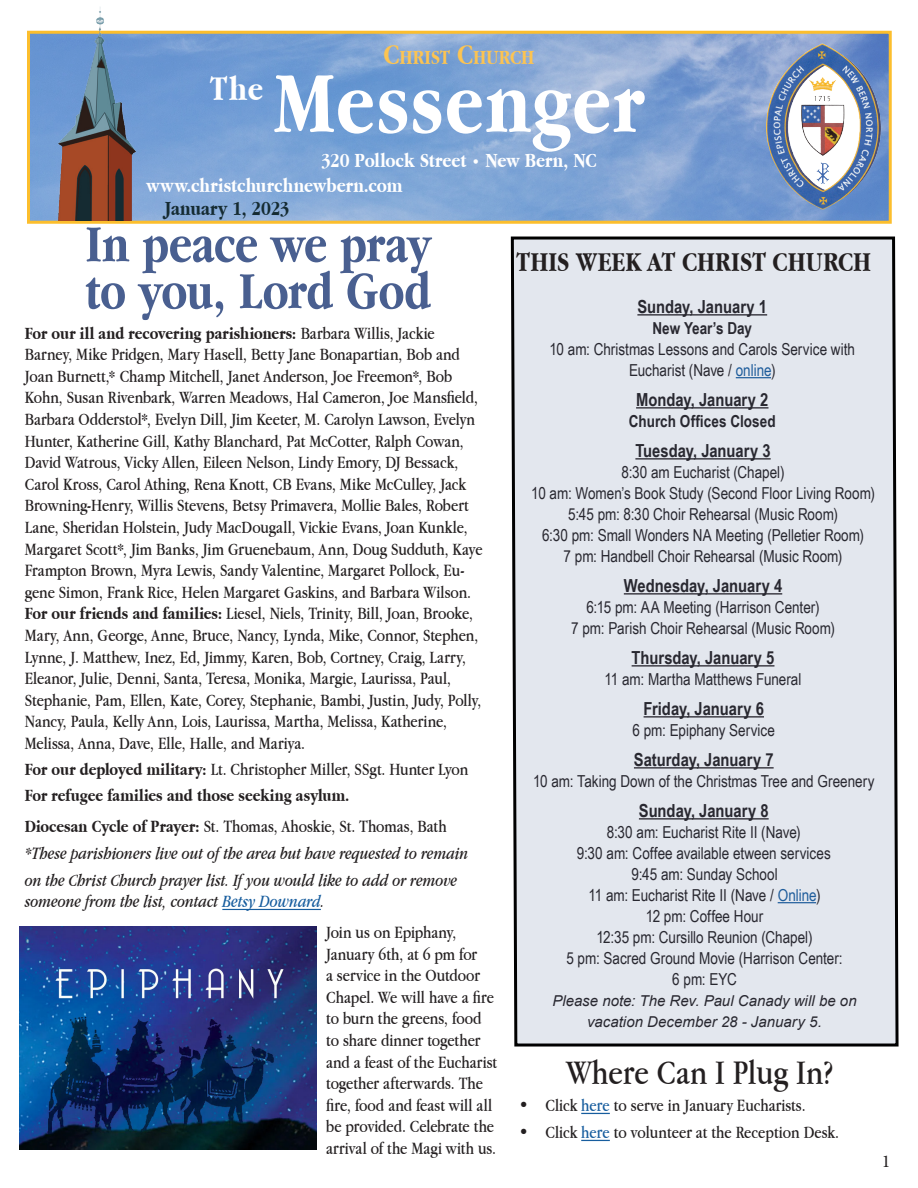
<style>
.page{position:relative;width:918px;height:1188px;background:#fff}
.page>*{position:absolute;margin:0;border:0;box-sizing:border-box;transform-origin:0 0}
.t1{font:700 90px "Apple Garamond";letter-spacing:.015em;color:#fff}
.t2{font:700 54px "Apple Garamond";letter-spacing:-.01em;color:#495f90}
.t3{font:36px "Apple Garamond";color:#231f20}
.t4{font:700 36px "Apple Garamond";color:#fff}
.t5{font:700 28.5px "Apple Garamond";letter-spacing:-.005em;color:#231f20}
.t6{font:700 21px "Apple Garamond";color:#fff}
.t7{font:700 21px "Apple Garamond";letter-spacing:-.01em;color:#152b32}
.t8{font:700 21px "Apple Garamond";color:#fdc451}
.t9{font:18px/21.6px "Apple Garamond";color:#231f20}
.t10{font:italic 18px/27px "Apple Garamond";letter-spacing:-.005em;color:#231f20}
.t11{font:700 18px "Arial Narrow";color:#231f20}
.t12{font:700 18px "Apple Garamond";color:#231f20}
.t13{font:18px "Minion Pro";color:#231f20}
.t14{font:16.5px/21px "Arial Narrow";color:#231f20;text-align:center}
.t15{font:700 16.5px "Arial Narrow";color:#231f20}
.t16{font:italic 15px/21px "Arial";color:#231f20;text-align:center}
.s1{font-size:30px}
.s2{font-size:15px}
.s3{font-weight:700}
.s4{color:#175d9e}
</style>
<div class="page">
<svg style="left:31px;top:35px;width:857px;height:185px;background:#7da2d5"></svg>
<div style="left:27px;top:31px;width:865px;height:193px;border:3px solid #fcbe2d"></div>
<img style="left:766px;top:43px;width:115px;height:167px">
<img style="left:59px;top:7px;width:78px;height:214px">
<div style="left:510px;top:236px;width:389px;height:811px;background:#e3e7ee"></div>
<hr style="left:222px;top:909px;width:99px;height:1px;background:#175d9e">
<img style="left:19px;top:927px;width:297px;height:222px">
<svg style="left:581px;top:1113px;width:29px;height:1px"></svg>
<svg style="left:581px;top:1140px;width:29px;height:1px"></svg>
<p class="t8" style="left:384px;top:46px;width:152px"><span class="s1">C</span>HRIST <span class="s1">C</span>HURCH</p>
<p class="t4" style="left:210px;top:68px;width:55px">The</p>
<p class="t1" style="left:274px;top:53px;width:372px">Messenger</p>
<p class="t6" style="left:321px;top:148px;width:277px">320 Pollock Street <span class="s2">•</span> New Bern, NC</p>
<p class="t6" style="left:147px;top:173px;width:257px">www.christchurchnewbern.com</p>
<p class="t7" style="left:165px;top:197px;width:127px">January 1, 2023</p>
<p class="t2" style="left:85px;top:214px;width:347px">In peace we pray</p>
<p class="t2" style="left:85px;top:261px;width:348px">to you, Lord God</p>
<p class="t9" style="left:25px;top:322px;width:459px"><span class="s3">For our ill and recovering parishioners:</span> Barbara Willis, Jackie Barney, Mike Pridgen, Mary Hasell, Betty Jane Bonapartian, Bob and Joan Burnett,* Champ Mitchell, Janet Anderson, Joe Freemon*, Bob Kohn, Susan Rivenbark, Warren Meadows, Hal Cameron, Joe Mansfield, Barbara Odderstol*, Evelyn Dill, Jim Keeter, M. Carolyn Lawson, Evelyn Hunter, Katherine Gill, Kathy Blanchard, Pat McCotter, Ralph Cowan, David Watrous, Vicky Allen, Eileen Nelson, Lindy Emory, DJ Bessack, Carol Kross, Carol Athing, Rena Knott, CB Evans, Mike McCulley, Jack Browning-Henry, Willis Stevens, Betsy Primavera, Mollie Bales, Robert Lane, Sheridan Holstein, Judy MacDougall, Vickie Evans, Joan Kunkle, Margaret Scott*, Jim Banks, Jim Gruenebaum, Ann, Doug Sudduth, Kaye Frampton Brown, Myra Lewis, Sandy Valentine, Margaret Pollock, Eu&shy;gene Simon, Frank Rice, Helen Margaret Gaskins, and Barbara Wilson.</p>
<p class="t9" style="left:25px;top:603px;width:458px"><span class="s3">For our friends and families:</span> Liesel, Niels, Trinity, Bill, Joan, Brooke, Mary, Ann, George, Anne, Bruce, Nancy, Lynda, Mike, Connor, Stephen, Lynne, J. Matthew, Inez, Ed, Jimmy, Karen, Bob, Cortney, Craig, Larry, Eleanor, Julie, Denni, Santa, Teresa, Monika, Margie, Laurissa, Paul, Stephanie, Pam, Ellen, Kate, Corey, Stephanie, Bambi, Justin, Judy, Polly, Nancy, Paula, Kelly Ann, Lois, Laurissa, Martha, Melissa, Katherine, Melissa, Anna, Dave, Elle, Halle, and Mariya.</p>
<p class="t9" style="left:25px;top:758px;width:445px"><span class="s3">For our deployed military:</span> Lt. Christopher Miller, SSgt. Hunter Lyon</p>
<p class="t12" style="left:25px;top:785px;width:326px">For refugee families and those seeking asylum.</p>
<p class="t9" style="left:25px;top:815px;width:424px"><span class="s3">Diocesan Cycle of Prayer:</span> St. Thomas, Ahoskie, St. Thomas, Bath</p>
<p class="t10" style="left:25px;top:839px;width:445px">*These parishioners live out of the area but have requested to remain on the Christ Church prayer list. If you would like to add or remove</p>
<p class="t10" style="left:25px;top:888px;width:301px">someone from the list, contact <span class="s4">Betsy Downard</span>.</p>
<p class="t9" style="left:326px;top:921px;width:173px">Join us on Epiphany,<br>January 6th, at 6 pm for<br>a service in the Outdoor<br>Chapel. We will have a fire to burn the greens, food to share dinner together and a feast of the Eucharist together afterwards. The fire, food and feast will all be provided. Celebrate the arrival of the Magi with us.</p>
<p class="t5" style="left:516px;top:246px;width:357px">THIS WEEK AT CHRIST CHURCH</p>
<p class="t11" style="left:637px;top:293px;width:131px">Sunday, January 1</p>
<p class="t15" style="left:652px;top:316px;width:101px">New Year’s Day</p>
<p class="t14" style="left:550px;top:338px;width:307px">10 am: Christmas Lessons and Carols Service with<br>Eucharist (Nave / <span class="s4">online</span>)</p>
<p class="t11" style="left:636px;top:386px;width:134px">Monday, January 2</p>
<p class="t15" style="left:629px;top:409px;width:148px">Church Offices Closed</p>
<p class="t11" style="left:635px;top:437px;width:137px">Tuesday, January 3</p>
<p class="t14" style="left:621px;top:461px;width:165px">8:30 am Eucharist (Chapel)</p>
<p class="t14" style="left:531px;top:482px;width:345px">10 am: Women’s Book Study (Second Floor Living Room)</p>
<p class="t14" style="left:568px;top:503px;width:271px">5:45 pm: 8:30 Choir Rehearsal (Music Room)</p>
<p class="t14" style="left:542px;top:524px;width:323px">6:30 pm: Small Wonders NA Meeting (Pelletier Room)</p>
<p class="t14" style="left:564px;top:545px;width:280px">7 pm: Handbell Choir Rehearsal (Music Room)</p>
<p class="t11" style="left:624px;top:572px;width:160px">Wednesday, January 4</p>
<p class="t14" style="left:586px;top:596px;width:235px">6:15 pm: AA Meeting (Harrison Center)</p>
<p class="t14" style="left:571px;top:617px;width:265px">7 pm: Parish Choir Rehearsal (Music Room)</p>
<p class="t11" style="left:632px;top:644px;width:144px">Thursday, January 5</p>
<p class="t14" style="left:605px;top:668px;width:198px">11 am: Martha Matthews Funeral</p>
<p class="t11" style="left:644px;top:695px;width:122px">Friday, January 6</p>
<p class="t14" style="left:633px;top:719px;width:144px">6 pm: Epiphany Service</p>
<p class="t11" style="left:634px;top:746px;width:141px">Saturday, January 7</p>
<p class="t14" style="left:533px;top:770px;width:343px">10 am: Taking Down of the Christmas Tree and Greenery</p>
<p class="t11" style="left:639px;top:797px;width:131px">Sunday, January 8</p>
<p class="t14" style="left:607px;top:821px;width:195px">8:30 am: Eucharist Rite II (Nave)</p>
<p class="t14" style="left:577px;top:842px;width:256px">9:30 am: Coffee available etween services</p>
<p class="t14" style="left:631px;top:863px;width:148px">9:45 am: Sunday School</p>
<p class="t14" style="left:589px;top:884px;width:234px">11 am: Eucharist Rite II (Nave / <span class="s4">Online</span>)</p>
<p class="t14" style="left:646px;top:905px;width:119px">12 pm: Coffee Hour</p>
<p class="t14" style="left:596px;top:926px;width:218px">12:35 pm: Cursillo Reunion (Chapel)</p>
<p class="t14" style="left:566px;top:947px;width:278px">5 pm: Sacred Ground Movie (Harrison Center:</p>
<p class="t14" style="left:672px;top:968px;width:66px">6 pm: EYC</p>
<p class="t16" style="left:552px;top:990px;width:306px">Please note: The Rev. Paul Canady will be on vacation December 28 - January 5.</p>
<p class="t3" style="left:567px;top:1051px;width:268px">Where Can I Plug In?</p>
<p class="t9" style="left:518px;top:1095px;width:289px">• Click <span class="s4">here</span> to serve in January Eucharists.</p>
<p class="t9" style="left:518px;top:1122px;width:322px">• Click <span class="s4">here</span> to volunteer at the Reception Desk.</p>
<p class="t13" style="left:882px;top:1150px;width:10px">1</p>
</div>
